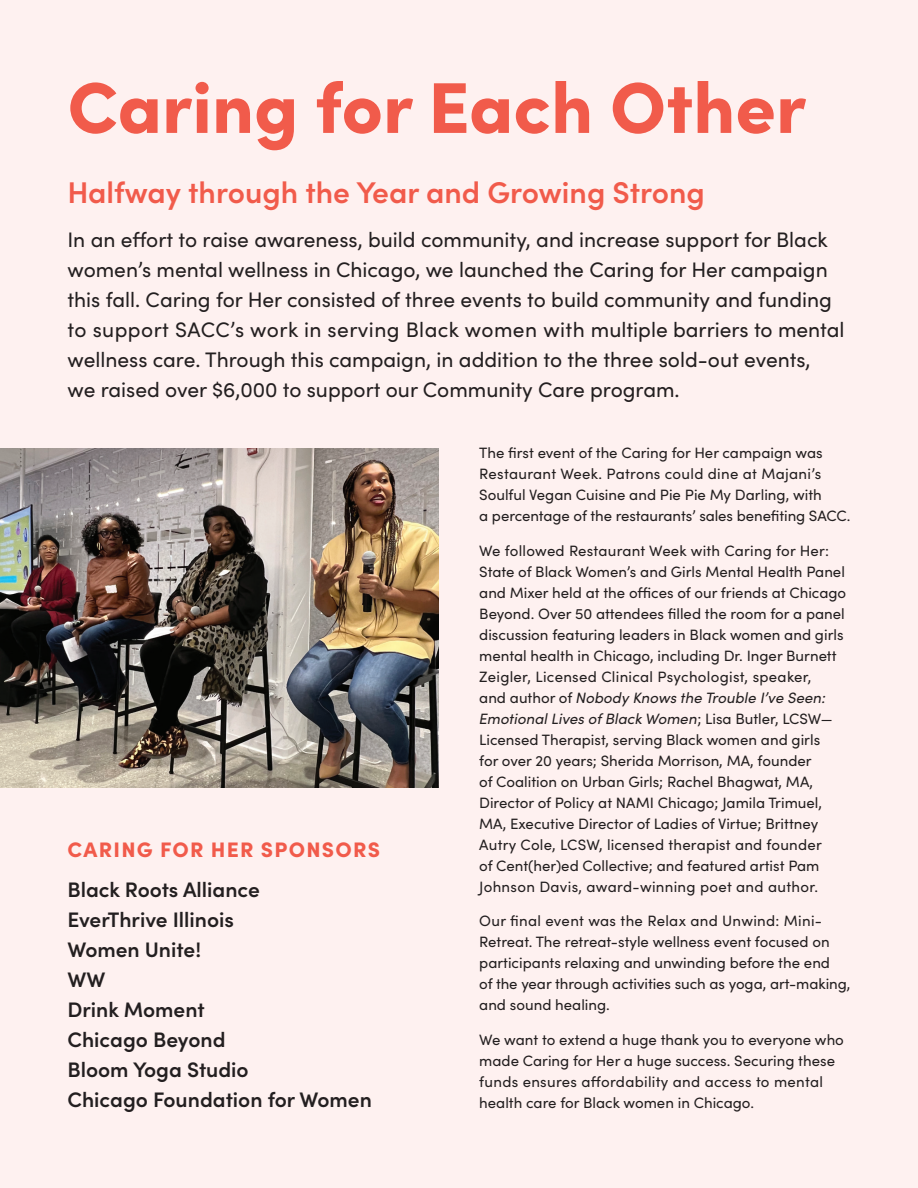
<style>
.page{position:relative;width:918px;height:1188px;background:#fef1f0}
.page>*{position:absolute;margin:0;border:0;box-sizing:border-box;transform-origin:0 0}
.t1{font:900 72px "Sofia Pro";color:#f15b4b}
.t2{font:600 30px "Sofia Pro";color:#f15b4b}
.t3{font:21px/30px "Sofia Pro";color:#231f20}
.t4{font:600 21px/30px "Sofia Pro";color:#231f20}
.t5{font:900 21px "Sofia Pro";letter-spacing:.06em;color:#f15b4b}
.t6{font:15px/21px "Sofia Pro";color:#231f20}
.s1{font-style:italic}
</style>
<div class="page">
<img style="left:0;top:448px;width:439px;height:340px">
<h1 class="t1" style="left:68px;top:51px;width:740px">Caring for Each Other</h1>
<h2 class="t2" style="left:68px;top:170px;width:639px">Halfway through the Year and Growing Strong</h2>
<p class="t3" style="left:68px;top:223px;width:778px">In an effort to raise awareness, build community, and increase support for Black women’s mental wellness in Chicago, we launched the Caring for Her campaign this fall. Caring for Her consisted of three events to build community and funding to support SACC’s work in serving Black women with multiple barriers to mental wellness care. Through this campaign, in addition to the three sold-out events,<br>we raised over $6,000 to support our Community Care program.</p>
<h3 class="t5" style="left:68px;top:833px;width:314px">CARING FOR HER SPONSORS</h3>
<h3 class="t4" style="left:67px;top:873px;width:306px">Black Roots Alliance<br>EverThrive Illinois<br>Women Unite!<br>WW<br>Drink Moment<br>Chicago Beyond<br>Bloom Yoga Studio<br>Chicago Foundation for Women</h3>
<p class="t6" style="left:479px;top:442px;width:373px">The first event of the Caring for Her campaign was Restaurant Week. Patrons could dine at Majani’s Soulful Vegan Cuisine and Pie Pie My Darling, with<br>a percentage of the restaurants’ sales benefiting SACC.</p>
<p class="t6" style="left:479px;top:539px;width:369px">We followed Restaurant Week with Caring for Her:<br>State of Black Women’s and Girls Mental Health Panel and Mixer held at the offices of our friends at Chicago Beyond. Over 50 attendees filled the room for a panel discussion featuring leaders in Black women and girls mental health in Chicago, including Dr. Inger Burnett Zeigler, Licensed Clinical Psychologist, speaker,<br>and author of <span class="s1">Nobody Knows the Trouble I’ve Seen:<br>Emotional Lives of Black Women</span>; Lisa Butler, LCSW— Licensed Therapist, serving Black women and girls<br>for over 20 years; Sherida Morrison, MA, founder<br>of Coalition on Urban Girls; Rachel Bhagwat, MA, Director of Policy at NAMI Chicago; Jamila Trimuel, MA, Executive Director of Ladies of Virtue; Brittney Autry Cole, LCSW, licensed therapist and founder<br>of Cent(her)ed Collective; and featured artist Pam Johnson Davis, award-winning poet and author.</p>
<p class="t6" style="left:479px;top:910px;width:373px">Our final event was the Relax and Unwind: Mini-Retreat. The retreat-style wellness event focused on participants relaxing and unwinding before the end<br>of the year through activities such as yoga, art-making, and sound healing.</p>
<p class="t6" style="left:479px;top:1028px;width:366px">We want to extend a huge thank you to everyone who made Caring for Her a huge success. Securing these funds ensures affordability and access to mental health care for Black women in Chicago.</p>
</div>
